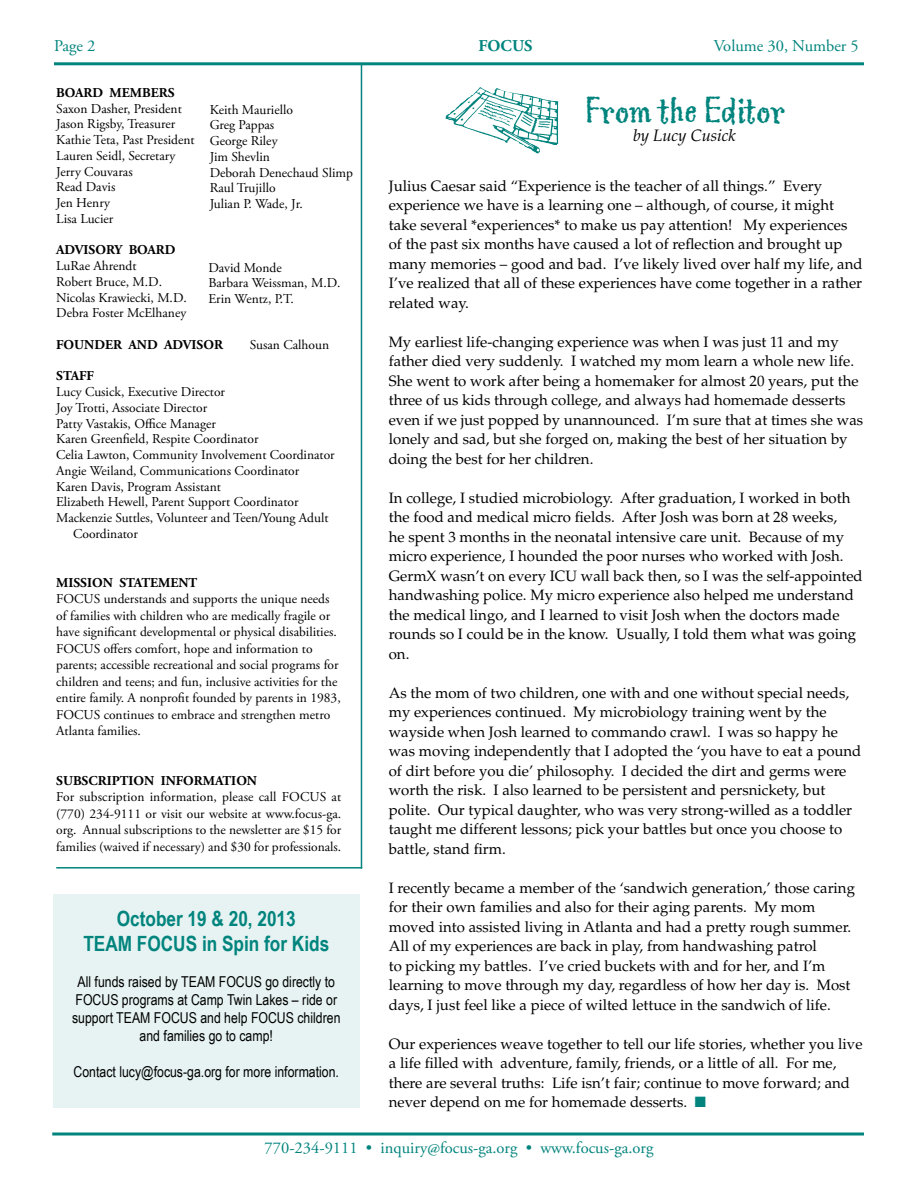
<style>
.page{position:relative;width:918px;height:1188px;background:#fff}
.page>*{position:absolute;margin:0;border:0;box-sizing:border-box;transform-origin:0 0}
.t1{font:39px "Greymantle MVB";color:#00847d}
.t2{font:700 21px/25.2px "Arial Narrow";color:#00847d;text-align:center}
.t3{font:16.5px "Adobe Garamond Pro";color:#00847d}
.t4{font:italic 16.5px "Palatino";color:#000}
.t5{font:700 16.5px "Adobe Garamond Pro";color:#00847d}
.t6{font:15px/19.5px "Palatino";color:#000}
.t7{font:15px/18px "Arial Narrow";color:#000;text-align:center}
.t8{font:13.5px/15.8px "Adobe Garamond Pro";color:#000}
.t9{font:700 13.5px "Adobe Garamond Pro";color:#000}
.s1{color:#00847d}
</style>
<div class="page">
<div style="left:53px;top:894px;width:307px;height:214px;background:#e6f3f2"></div>
<img style="left:445px;top:87px;width:113px;height:67px">
<svg style="left:52px;top:1132px;width:812px;height:4px;background:#3fa29d"></svg>
<hr style="left:54px;top:62px;width:810px;height:3px;background:#00847d">
<hr style="left:361px;top:64px;width:1px;height:805px;background:#00847d">
<hr style="left:56px;top:867px;width:306px;height:2px;background:#00847d">
<p class="t3" style="left:54px;top:36px;width:43px">Page 2</p>
<p class="t5" style="left:479px;top:36px;width:55px">FOCUS</p>
<p class="t3" style="left:714px;top:36px;width:146px">Volume 30, Number 5</p>
<p class="t9" style="left:56px;top:85px;width:120px">BOARD MEMBERS</p>
<p class="t8" style="left:56px;top:101px;width:140px">Saxon Dasher, President<br>Jason Rigsby, Treasurer<br>Kathie Teta, Past President<br>Lauren Seidl, Secretary<br>Jerry Couvaras<br>Read Davis<br>Jen Henry<br>Lisa Lucier</p>
<p class="t9" style="left:56px;top:242px;width:121px">ADVISORY BOARD</p>
<p class="t8" style="left:56px;top:258px;width:132px">LuRae Ahrendt<br>Robert Bruce, M.D.<br>Nicolas Krawiecki, M.D.<br>Debra Foster McElhaney</p>
<p class="t9" style="left:56px;top:337px;width:168px">FOUNDER AND ADVISOR</p>
<p class="t8" style="left:250px;top:337px;width:81px">Susan Calhoun</p>
<p class="t9" style="left:56px;top:368px;width:39px">STAFF</p>
<p class="t8" style="left:56px;top:384px;width:170px">Lucy Cusick, Executive Director</p>
<p class="t8" style="left:56px;top:400px;width:152px">Joy Trotti, Associate Director</p>
<p class="t8" style="left:56px;top:416px;width:161px">Patty Vastakis, Office Manager</p>
<p class="t8" style="left:56px;top:432px;width:204px">Karen Greenfield, Respite Coordinator</p>
<p class="t8" style="left:56px;top:447px;width:280px">Celia Lawton, Community Involvement Coordinator</p>
<p class="t8" style="left:56px;top:463px;width:245px">Angie Weiland, Communications Coordinator</p>
<p class="t8" style="left:56px;top:479px;width:166px">Karen Davis, Program Assistant</p>
<p class="t8" style="left:56px;top:495px;width:244px">Elizabeth Hewell, Parent Support Coordinator</p>
<p class="t8" style="left:56px;top:510px;width:274px">Mackenzie Suttles, Volunteer and Teen/Young Adult</p>
<p class="t8" style="left:73px;top:526px;width:66px">Coordinator</p>
<p class="t9" style="left:56px;top:575px;width:142px">MISSION STATEMENT</p>
<p class="t8" style="left:56px;top:591px;width:286px;line-height:16.5px">FOCUS understands and supports the unique needs of families with children who are medically fragile or have significant developmental or physical disabilities.<br>FOCUS offers comfort, hope and information to parents; accessible recreational and social programs for children and teens; and fun, inclusive activities for the entire family. A nonprofit founded by parents in 1983, FOCUS continues to embrace and strengthen metro Atlanta families.</p>
<p class="t8" style="left:210px;top:102px;width:145px">Keith Mauriello<br>Greg Pappas<br>George Riley<br>Jim Shevlin<br>Deborah Denechaud Slimp<br>Raul Trujillo<br>Julian P. Wade, Jr.</p>
<p class="t8" style="left:208px;top:260px;width:134px">David Monde<br>Barbara Weissman, M.D.<br>Erin Wentz, P.T.</p>
<p class="t9" style="left:56px;top:772px;width:202px">SUBSCRIPTION INFORMATION</p>
<p class="t8" style="left:56px;top:789px;width:287px;line-height:16.5px;text-align:justify">For subscription information, please call FOCUS at (770) 234-9111 or visit our website at www.focus-ga. org. Annual subscriptions to the newsletter are $15 for families (waived if necessary) and $30 for professionals.</p>
<h2 class="t2" style="left:83px;top:905px;width:247px">October 19 &amp; 20, 2013<br>TEAM FOCUS in Spin for Kids</h2>
<p class="t7" style="left:72px;top:972px;width:270px">All funds raised by TEAM FOCUS go directly to FOCUS programs at Camp Twin Lakes – ride or support TEAM FOCUS and help FOCUS children and families go to camp!</p>
<p class="t7" style="left:74px;top:1062px;width:267px">Contact lucy@focus-ga.org for more information.</p>
<h1 class="t1" style="left:585px;top:87px;width:202px">From the Editor</h1>
<p class="t4" style="left:633px;top:126px;width:104px">by Lucy Cusick</p>
<p class="t6" style="left:389px;top:176px;width:475px">Julius Caesar said “Experience is the teacher of all things.” Every experience we have is a learning one – although, of course, it might take several *experiences* to make us pay attention! My experiences of the past six months have caused a lot of reflection and brought up many memories – good and bad. I’ve likely lived over half my life, and I’ve realized that all of these experiences have come together in a rather related way.</p>
<p class="t6" style="left:389px;top:332px;width:476px">My earliest life-changing experience was when I was just 11 and my father died very suddenly. I watched my mom learn a whole new life.<br>She went to work after being a homemaker for almost 20 years, put the three of us kids through college, and always had homemade desserts even if we just popped by unannounced. I’m sure that at times she was lonely and sad, but she forged on, making the best of her situation by doing the best for her children.</p>
<p class="t6" style="left:389px;top:488px;width:475px">In college, I studied microbiology. After graduation, I worked in both the food and medical micro fields. After Josh was born at 28 weeks,<br>he spent 3 months in the neonatal intensive care unit. Because of my micro experience, I hounded the poor nurses who worked with Josh.<br>GermX wasn’t on every ICU wall back then, so I was the self-appointed handwashing police. My micro experience also helped me understand the medical lingo, and I learned to visit Josh when the doctors made rounds so I could be in the know. Usually, I told them what was going on.</p>
<p class="t6" style="left:389px;top:683px;width:474px">As the mom of two children, one with and one without special needs, my experiences continued. My microbiology training went by the wayside when Josh learned to commando crawl. I was so happy he was moving independently that I adopted the ‘you have to eat a pound of dirt before you die’ philosophy. I decided the dirt and germs were worth the risk. I also learned to be persistent and persnickety, but polite. Our typical daughter, who was very strong-willed as a toddler taught me different lessons; pick your battles but once you choose to battle, stand firm.</p>
<p class="t6" style="left:389px;top:878px;width:468px">I recently became a member of the ‘sandwich generation,’ those caring for their own families and also for their aging parents. My mom moved into assisted living in Atlanta and had a pretty rough summer.<br>All of my experiences are back in play, from handwashing patrol<br>to picking my battles. I’ve cried buckets with and for her, and I’m learning to move through my day, regardless of how her day is. Most days, I just feel like a piece of wilted lettuce in the sandwich of life.</p>
<p class="t6" style="left:389px;top:1034px;width:475px">Our experiences weave together to tell our life stories, whether you live a life filled with adventure, family, friends, or a little of all. For me, there are several truths: Life isn’t fair; continue to move forward; and never depend on me for homemade desserts. <span class="s1">■</span></p>
<p class="t3" style="left:265px;top:1138px;width:390px">770-234-9111 • inquiry@focus-ga.org • www.focus-ga.org</p>
</div>
